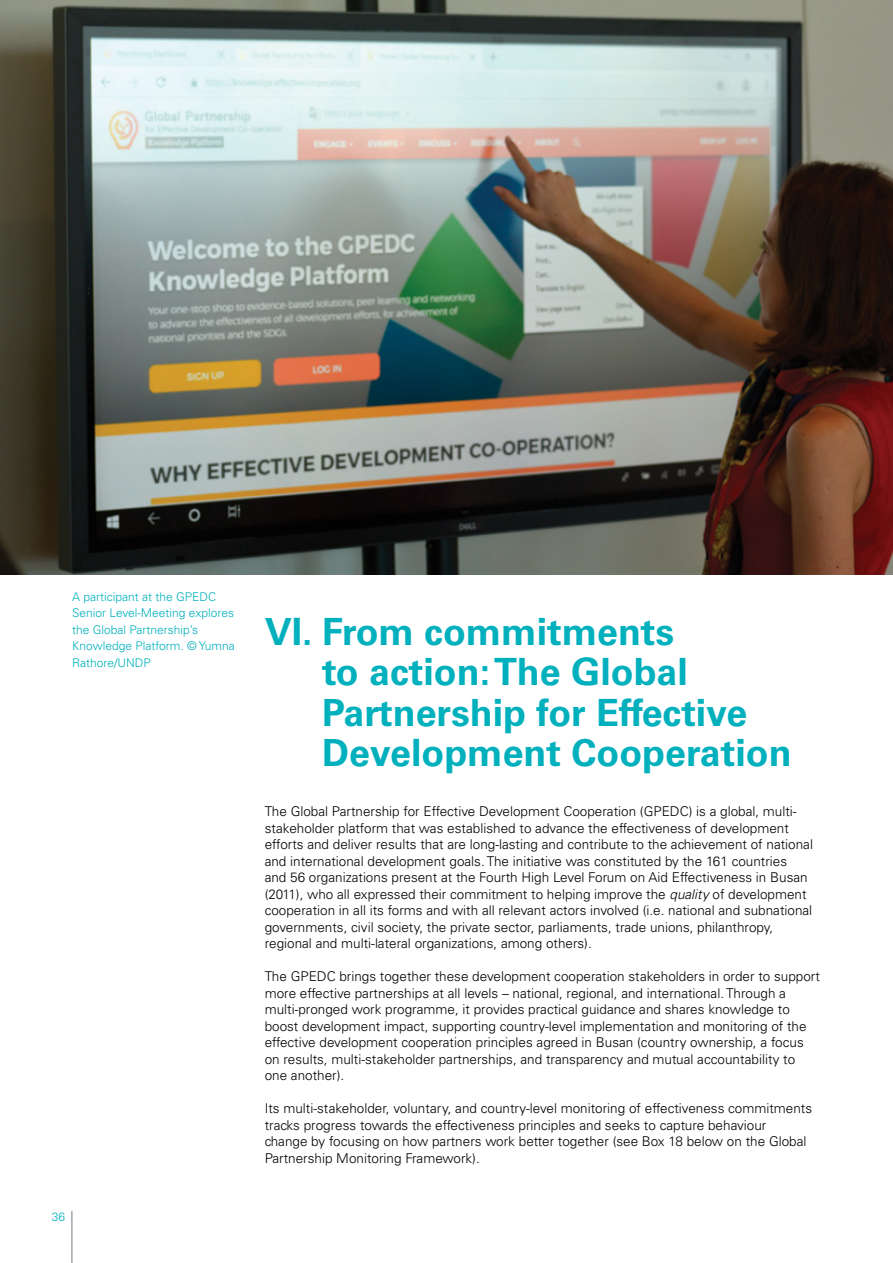
<style>
.page{position:relative;width:893px;height:1263px;background:#fff}
.page>*{position:absolute;margin:0;border:0;box-sizing:border-box;transform-origin:0 0}
.t1{font:700 37.5px/40.5px "Univers";color:#00b0bd}
.t2{font:300 13.5px/16.5px "Univers";color:#000}
.t3{font:300 12px/16.5px "Univers";color:#00b0bd}
.s1{font-style:italic}
</style>
<div class="page">
<hr style="left:72px;top:1211px;width:1px;height:52px;background:#72777b">
<img style="left:0;top:0;width:893px;height:574px">
<p class="t3" style="left:72px;top:588px;width:164px">A participant at the GPEDC<br>Senior Level-Meeting explores the Global Partnership’s<br>Knowledge Platform. © Yumna<br>Rathore/UNDP</p>
<p class="t3" style="left:52px;top:1208px;width:15px">36</p>
<h1 class="t1" style="left:322px;top:612px;width:471px;text-indent:-57px">VI. From commitments<br>to action: The Global<br>Partnership for Effective<br>Development Cooperation</h1>
<p class="t2" style="left:265px;top:803px;width:550px">The Global Partnership for Effective Development Cooperation (GPEDC) is a global, multi&shy;stakeholder platform that was established to advance the effectiveness of development efforts and deliver results that are long-lasting and contribute to the achievement of national and international development goals. The initiative was constituted by the 161 countries<br>and 56 organizations present at the Fourth High Level Forum on Aid Effectiveness in Busan (2011), who all expressed their commitment to helping improve the <span class="s1">quality</span> of development cooperation in all its forms and with all relevant actors involved (i.e. national and subnational governments, civil society, the private sector, parliaments, trade unions, philanthropy, regional and multi-lateral organizations, among others).</p>
<p class="t2" style="left:265px;top:968px;width:557px">The GPEDC brings together these development cooperation stakeholders in order to support more effective partnerships at all levels – national, regional, and international. Through a multi-pronged work programme, it provides practical guidance and shares knowledge to boost development impact, supporting country-level implementation and monitoring of the effective development cooperation principles agreed in Busan (country ownership, a focus on results, multi-stakeholder partnerships, and transparency and mutual accountability to one another).</p>
<p class="t2" style="left:265px;top:1100px;width:549px">Its multi-stakeholder, voluntary, and country-level monitoring of effectiveness commitments tracks progress towards the effectiveness principles and seeks to capture behaviour change by focusing on how partners work better together (see Box 18 below on the Global Partnership Monitoring Framework).</p>
</div>
